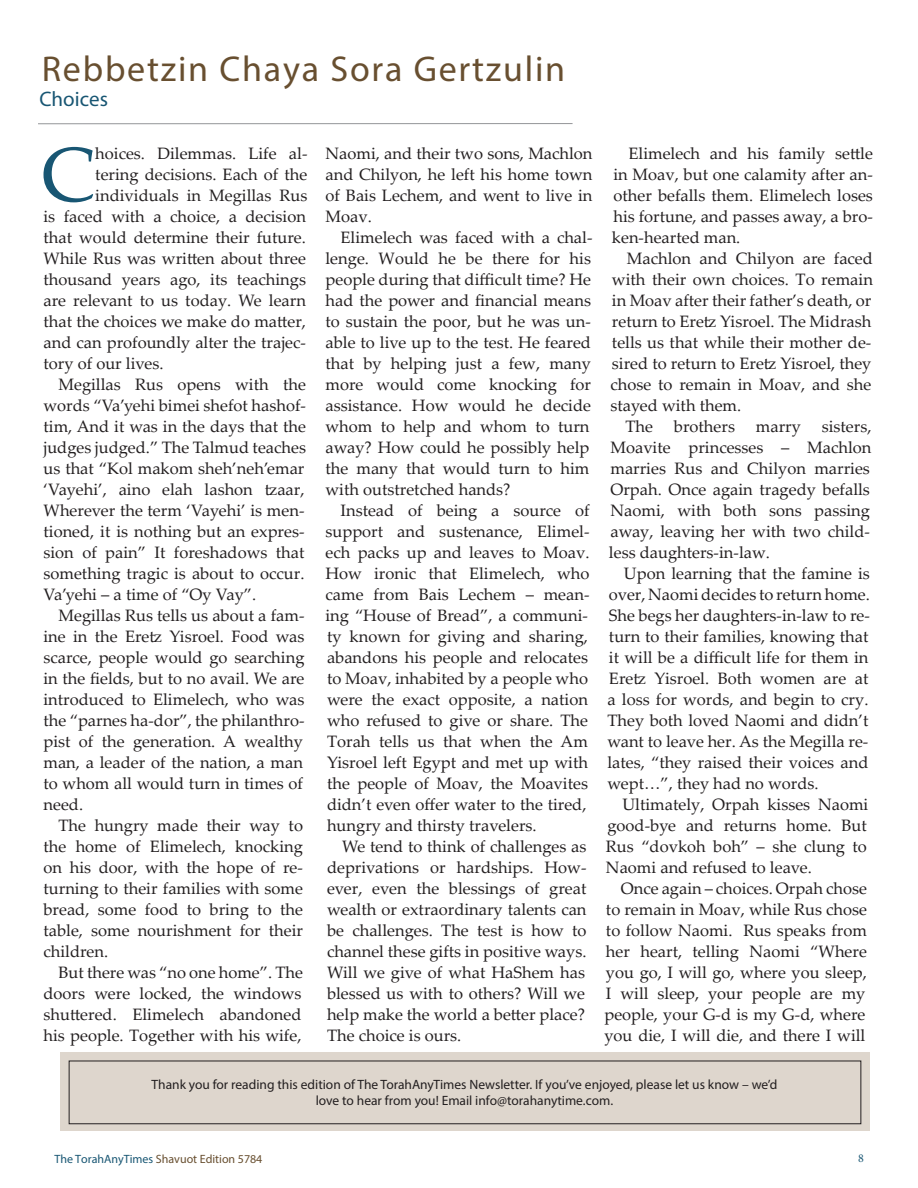
<style>
.page{position:relative;width:918px;height:1188px;background:#fff}
.page>*{position:absolute;margin:0;border:0;box-sizing:border-box;transform-origin:0 0}
.Paragraph_First{font:76.8px "Palatino Linotype";color:#185673}
.t1{font:36px "Myriad Pro";letter-spacing:.05em;color:#684f30}
.t2{font:21px "Myriad Pro";color:#185673}
.Paragraph_Indented{font:16.5px/21px "Palatino Linotype";color:#231f20;text-align:justify}
.Paragraph_First-2{font:16.5px "Palatino Linotype";color:#231f20}
.t3{font:13.5px/16.2px "Myriad Pro";color:#231f20;text-align:center}
.t4{font:12px "Myriad Pro";color:#684f30}
.t5{font:12px "Minion Pro";color:#185673}
.s1{color:#185673}
</style>
<div class="page">
<div style="left:60px;top:1053px;width:810px;height:78px;background:#ded6cd"></div>
<div style="left:69px;top:1061px;width:792px;height:63px;border:1px solid #231f20"></div>
<hr style="left:38px;top:123px;width:535px;height:1px;background:#939598">
<p class="t1" style="left:42px;top:47px;width:525px">Rebbetzin Chaya Sora Gertzulin</p>
<p class="t2" style="left:39px;top:86px;width:70px">Choices</p>
<p class="Paragraph_First" style="left:41px;top:120px;width:56px">C</p>
<p class="Paragraph_First-2" style="left:95px;top:142px;width:214px">hoices. Dilemmas. Life al-</p>
<p class="Paragraph_First-2" style="left:95px;top:163px;width:214px">tering decisions. Each of the</p>
<p class="Paragraph_First-2" style="left:95px;top:184px;width:214px">individuals in Megillas Rus</p>
<p class="Paragraph_First-2" style="left:44px;top:205px;width:264px">is faced with a choice, a decision</p>
<p class="Paragraph_First-2" style="left:44px;top:226px;width:264px">that would determine their future.</p>
<p class="Paragraph_First-2" style="left:44px;top:247px;width:264px">While Rus was written about three</p>
<p class="Paragraph_First-2" style="left:44px;top:268px;width:264px">thousand years ago, its teachings</p>
<p class="Paragraph_First-2" style="left:44px;top:289px;width:264px">are relevant to us today. We learn</p>
<p class="Paragraph_First-2" style="left:44px;top:310px;width:264px">that the choices we make do matter,</p>
<p class="Paragraph_First-2" style="left:44px;top:331px;width:264px">and can profoundly alter the trajec-</p>
<p class="Paragraph_First-2" style="left:44px;top:352px;width:122px">tory of our lives.</p>
<p class="Paragraph_Indented" style="left:44px;top:373px;width:264px;text-indent:15px">Megillas Rus opens with the words “Va’yehi bimei shefot hashof&shy;tim, And it was in the days that the judges judged.” The Talmud teaches us that “Kol makom sheh’neh’emar ‘Vayehi’, aino elah lashon tzaar, Wherever the term ‘Vayehi’ is men&shy;tioned, it is nothing but an expres&shy;sion of pain” It foreshadows that something tragic is about to occur.<br>Va’yehi – a time of “Oy Vay”.</p>
<p class="Paragraph_Indented" style="left:44px;top:604px;width:263px;text-indent:15px">Megillas Rus tells us about a fam&shy;ine in the Eretz Yisroel. Food was scarce, people would go searching in the fields, but to no avail. We are introduced to Elimelech, who was the “parnes ha-dor”, the philanthro&shy;pist of the generation. A wealthy man, a leader of the nation, a man to whom all would turn in times of need.</p>
<p class="Paragraph_Indented" style="left:44px;top:814px;width:261px;text-indent:15px">The hungry made their way to the home of Elimelech, knocking on his door, with the hope of re&shy;turning to their families with some bread, some food to bring to the table, some nourishment for their children.</p>
<p class="Paragraph_Indented" style="left:44px;top:961px;width:261px;text-indent:15px">But there was “no one home”. The doors were locked, the windows shuttered. Elimelech abandoned his people. Together with his wife,</p>
<p class="Paragraph_Indented" style="left:326px;top:142px;width:269px">Naomi, and their two sons, Machlon and Chilyon, he left his home town of Bais Lechem, and went to live in Moav.</p>
<p class="Paragraph_Indented" style="left:326px;top:226px;width:268px;text-align:left;text-indent:15px">Elimelech was faced with a chal&shy;lenge. Would he be there for his people during that difficult time? He had the power and financial means to sustain the poor, but he was un&shy;able to live up to the test. He feared that by helping just a few, many more would come knocking for assistance. How would he decide whom to help and whom to turn away? How could he possibly help the many that would turn to him with outstretched hands?</p>
<p class="Paragraph_Indented" style="left:326px;top:500px;width:266px;text-align:left;text-indent:15px">Instead of being a source of support and sustenance, Elimel&shy;ech packs up and leaves to Moav.<br>How ironic that Elimelech, who came from Bais Lechem – mean&shy;ing “House of Bread”, a communi&shy;ty known for giving and sharing, abandons his people and relocates to Moav, inhabited by a people who were the exact opposite, a nation who refused to give or share. The<br>Torah tells us that when the Am<br>Yisroel left Egypt and met up with the people of Moav, the Moavites didn’t even offer water to the tired, hungry and thirsty travelers.</p>
<p class="Paragraph_Indented" style="left:327px;top:836px;width:261px;text-indent:15px">We tend to think of challenges as deprivations or hardships. How&shy;ever, even the blessings of great wealth or extraordinary talents can be challenges. The test is how to channel these gifts in positive ways.<br>Will we give of what HaShem has blessed us with to others? Will we help make the world a better place?<br>The choice is ours.</p>
<p class="Paragraph_Indented" style="left:612px;top:143px;width:263px;text-indent:16px">Elimelech and his family settle in Moav, but one calamity after an&shy;other befalls them. Elimelech loses his fortune, and passes away, a bro&shy;ken-hearted man.</p>
<p class="Paragraph_Indented" style="left:610px;top:248px;width:264px;text-indent:16px">Machlon and Chilyon are faced with their own choices. To remain in Moav after their father’s death, or return to Eretz Yisroel. The Midrash tells us that while their mother de&shy;sired to return to Eretz Yisroel, they chose to remain in Moav, and she stayed with them.</p>
<p class="Paragraph_Indented" style="left:625px;top:416px;width:29px">The</p>
<p class="Paragraph_Indented" style="left:674px;top:416px;width:63px">brothers</p>
<p class="Paragraph_Indented" style="left:756px;top:416px;width:47px">marry</p>
<p class="Paragraph_Indented" style="left:609px;top:416px;width:264px;text-indent:213px">sisters, Moavite princesses – Machlon marries Rus and Chilyon marries Orpah. Once again tragedy befalls Naomi, with both sons passing away, leaving her with two child&shy;less daughters-in-law.</p>
<p class="Paragraph_Indented" style="left:607px;top:563px;width:264px;text-indent:17px">Upon learning that the famine is over, Naomi decides to return home.<br>She begs her daughters-in-law to re&shy;turn to their families, knowing that it will be a difficult life for them in Eretz Yisroel. Both women are at a loss for words, and begin to cry.<br>They both loved Naomi and didn’t want to leave her. As the Megilla re&shy;lates, “they raised their voices and wept…”, they had no words.</p>
<p class="Paragraph_Indented" style="left:606px;top:793px;width:264px;text-indent:16px">Ultimately, Orpah kisses Naomi good-bye and returns home. But Rus “dovkoh boh” – she clung to Naomi and refused to leave.</p>
<p class="Paragraph_Indented" style="left:604px;top:877px;width:264px;text-indent:16px">Once again – choices. Orpah chose to remain in Moav, while Rus chose to follow Naomi. Rus speaks from her heart, telling Naomi “Where you go, I will go, where you sleep, I will sleep, your people are my people, your G-d is my G-d, where you die, I will die, and there I will</p>
<p class="t3" style="left:152px;top:1076px;width:627px">Thank you for reading this edition of The TorahAnyTimes Newsletter. If you’ve enjoyed, please let us know – we’d love to hear from you! Email info@torahanytime.com.</p>
<p class="t4" style="left:55px;top:1151px;width:209px"><span class="s1">The TorahAnyTimes</span> Shavuot Edition 5784</p>
<p class="t5" style="left:858px;top:1150px;width:7px">8</p>
</div>
